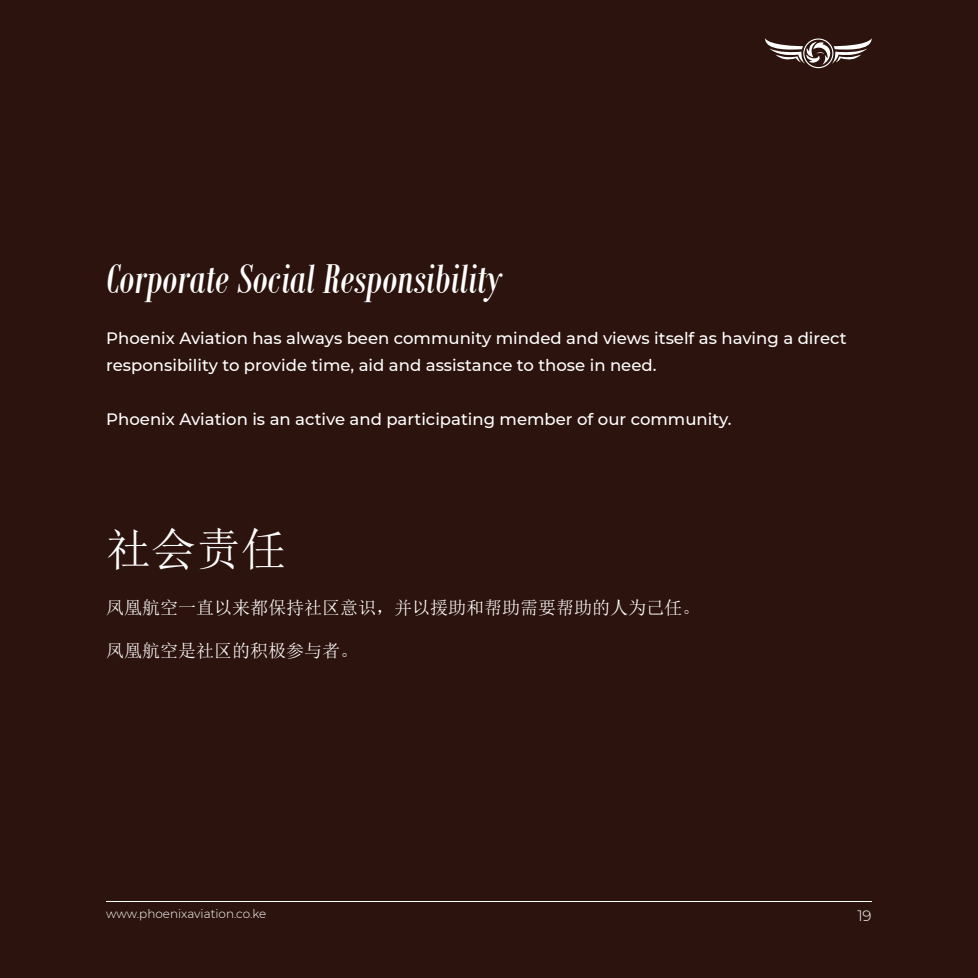
<style>
.page{position:relative;width:978px;height:978px;background:#fff}
.page>*{position:absolute;margin:0;border:0;box-sizing:border-box;transform-origin:0 0}
.t1{font:italic 45px "Bodoni MT Condensed";color:#fff}
.t2{font:45px "Sim Sun";color:#fff}
.t3{font:18px "Sim Sun";color:#fff}
.t4{font:500 16.5px/27px "Montserrat";color:#fff}
.t5{font:300 15px "Montserrat";color:#fff}
.t6{font:300 12px "Montserrat";color:#fff}
</style>
<div class="page">
<div style="left:1px;top:0;width:977px;height:978px;background:#2c130d"></div>
<svg style="left:765px;top:38px;width:107px;height:30px"></svg>
<hr style="left:106px;top:901px;width:766px;height:1px;background:#fff">
<h1 class="t1" style="left:106px;top:251px;width:397px">Corporate Social Responsibility</h1>
<p class="t4" style="left:106px;top:324px;width:742px">Phoenix Aviation has always been community minded and views itself as having a direct responsibility to provide time, aid and assistance to those in need.</p>
<p class="t4" style="left:106px;top:405px;width:627px">Phoenix Aviation is an active and participating member of our community.</p>
<h1 class="t2" style="left:106px;top:526px;width:181px">社会责任</h1>
<p class="t3" style="left:106px;top:598px;width:595px">凤凰航空一直以来都保持社区意识，并以援助和帮助需要帮助的人为己任。</p>
<p class="t3" style="left:106px;top:641px;width:253px">凤凰航空是社区的积极参与者。</p>
<p class="t6" style="left:106px;top:905px;width:162px">www.phoenixaviation.co.ke</p>
<p class="t5" style="left:857px;top:905px;width:16px">19</p>
</div>
